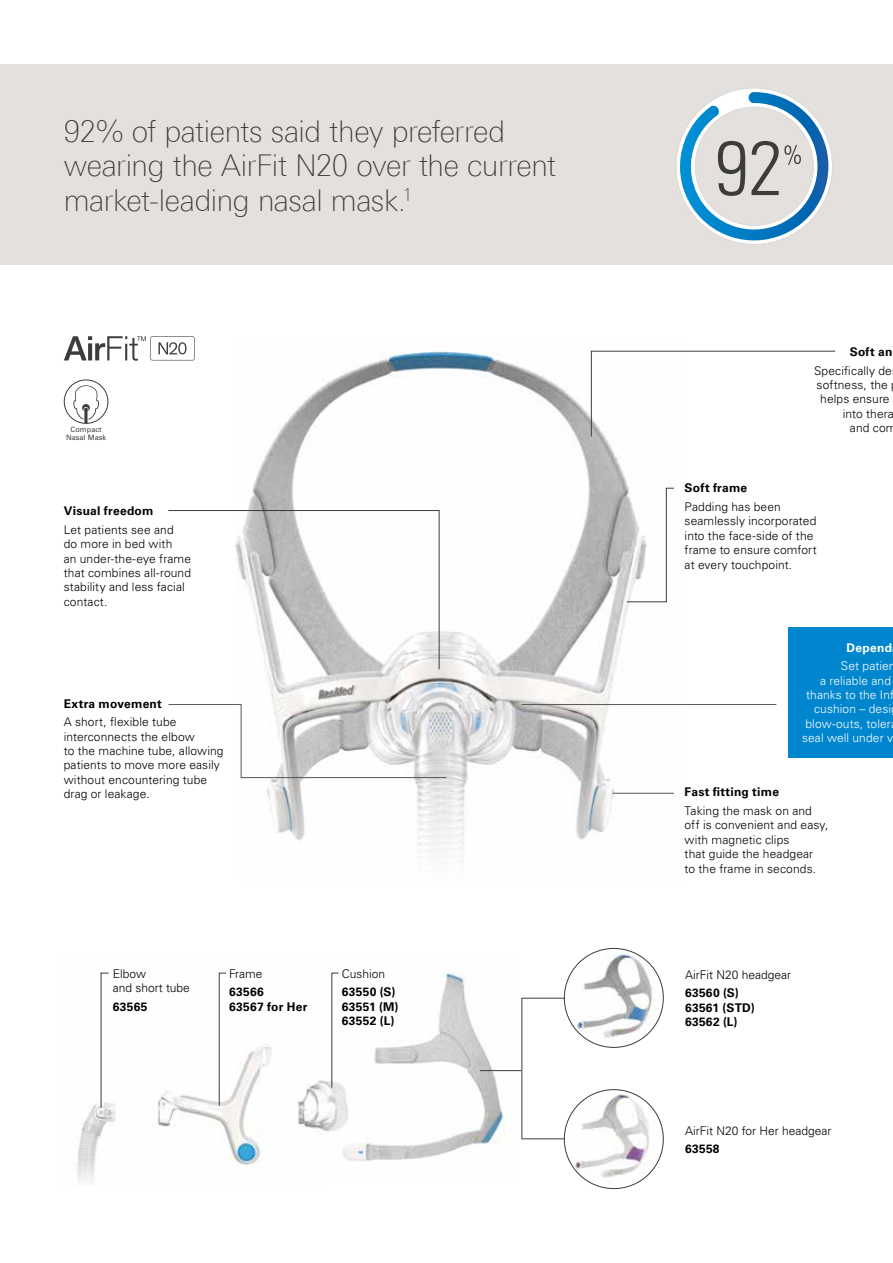
<style>
.page{position:relative;width:893px;height:1263px;background:#fff}
.page>*{position:absolute;margin:0;border:0;box-sizing:border-box;transform-origin:0 0}
.t1{font:100 30px/34.5px "Linotype Univers 230";letter-spacing:-.015em;color:#3c3c3b}
.t2{font:300 12px/14.4px "Univers LT Std";letter-spacing:.005em;color:#000}
.t3{font:700 12px/14.4px "Univers LT Std";letter-spacing:.025em;color:#000}
.t4{font:300 12px "Univers LT Std";letter-spacing:.01em;color:#fff}
.t5{font:700 12px "Univers LT Std";letter-spacing:.025em;color:#fff}
.t6{font:7.35px/7.6px "Univers LT Std";color:#3c3c3b;text-align:center}
</style>
<div class="page">
<div style="left:0;top:64px;width:893px;height:200px;background:#e3e0de"></div>
<img style="left:241px;top:350px;width:444px;height:508px">
<img style="left:77px;top:972px;width:436px;height:209px">
<div style="left:788px;top:627px;width:105px;height:131px;background:#0086ce"></div>
<svg style="left:626px;top:488px;width:48px;height:114px"></svg>
<hr style="left:522px;top:998px;width:1px;height:141px;background:#3c3c3b">
<svg style="left:168px;top:510px;width:272px;height:160px"></svg>
<svg style="left:591px;top:351px;width:245px;height:86px"></svg>
<svg style="left:219px;top:972px;width:8px;height:134px"></svg>
<svg style="left:101px;top:972px;width:8px;height:136px"></svg>
<svg style="left:331px;top:972px;width:8px;height:116px"></svg>
<img style="left:564px;top:1089px;width:99px;height:99px;border-radius:49px">
<img style="left:564px;top:948px;width:99px;height:99px;border-radius:49px">
<svg style="left:677px;top:88px;width:155px;height:156px"></svg>
<hr style="left:522px;top:1138px;width:43px;height:1px;background:#3c3c3b">
<hr style="left:522px;top:998px;width:43px;height:1px;background:#3c3c3b">
<hr style="left:480px;top:1070px;width:42px;height:1px;background:#3c3c3b">
<hr style="left:613px;top:793px;width:61px;height:1px;background:#55565a">
<svg style="left:168px;top:704px;width:279px;height:74px"></svg>
<hr style="left:522px;top:704px;width:254px;height:1px;background:#55565a">
<svg style="left:64px;top:336px;width:131px;height:25px"></svg>
<svg style="left:73px;top:385px;width:26px;height:38px"></svg>
<div style="left:64px;top:379px;width:44px;height:45px;border:1px solid #3c3c3b;border-radius:50%"></div>
<h1 class="t1" style="left:64px;top:114px;width:494px">92% of patients said they preferred wearing the AirFit N20 over the current market-leading nasal mask.<sup>1</sup></h1>
<p class="t6" style="left:66px;top:426px;width:41px">Compact<br>Nasal Mask</p>
<p class="t3" style="left:64px;top:504px;width:91px">Visual freedom</p>
<p class="t2" style="left:64px;top:522px;width:129px">Let patients see and<br>do more in bed with<br>an under-the-eye frame that combines all-round stability and less facial contact.</p>
<p class="t3" style="left:64px;top:696px;width:100px">Extra movement</p>
<p class="t2" style="left:64px;top:715px;width:161px">A short, flexible tube interconnects the elbow<br>to the machine tube, allowing patients to move more easily without encountering tube drag or leakage.</p>
<p class="t2" style="left:113px;top:966px;width:79px">Elbow<br>and short tube</p>
<p class="t3" style="left:113px;top:999px;width:36px">63565</p>
<p class="t2" style="left:229px;top:966px;width:35px">Frame</p>
<p class="t3" style="left:229px;top:985px;width:80px">63566<br>63567 for Her</p>
<p class="t2" style="left:342px;top:966px;width:45px">Cushion</p>
<p class="t3" style="left:342px;top:985px;width:58px">63550 (S)<br>63551 (M)<br>63552 (L)</p>
<p class="t3" style="left:850px;top:345px;width:44px">Soft an</p>
<p class="t2" style="left:814px;top:363px;width:79px">Specifically de</p>
<p class="t2" style="left:817px;top:377px;width:73px">softness, the</p>
<p class="t2" style="left:820px;top:392px;width:71px">helps ensure</p>
<p class="t2" style="left:843px;top:406px;width:53px">into thera</p>
<p class="t2" style="left:850px;top:421px;width:48px">and com</p>
<p class="t3" style="left:685px;top:481px;width:64px">Soft frame</p>
<p class="t2" style="left:685px;top:499px;width:134px">Padding has been seamlessly incorporated into the face-side of the frame to ensure comfort at every touchpoint.</p>
<p class="t5" style="left:847px;top:640px;width:47px">Depend</p>
<p class="t4" style="left:841px;top:659px;width:56px">Set patien</p>
<p class="t4" style="left:820px;top:673px;width:72px">a reliable and</p>
<p class="t4" style="left:806px;top:687px;width:85px">thanks to the In</p>
<p class="t4" style="left:814px;top:702px;width:78px">cushion – desi</p>
<p class="t4" style="left:805px;top:716px;width:87px">blow-outs, toler</p>
<p class="t4" style="left:802px;top:731px;width:92px">seal well under v</p>
<p class="t3" style="left:685px;top:785px;width:96px">Fast fitting time</p>
<p class="t2" style="left:685px;top:803px;width:145px">Taking the mask on and off is convenient and easy, with magnetic clips<br>that guide the headgear<br>to the frame in seconds.</p>
<p class="t2" style="left:685px;top:967px;width:108px">AirFit N20 headgear</p>
<p class="t3" style="left:685px;top:986px;width:71px">63560 (S)<br>63561 (STD)<br>63562 (L)</p>
<p class="t2" style="left:685px;top:1123px;width:148px">AirFit N20 for Her headgear</p>
<p class="t3" style="left:685px;top:1142px;width:36px">63558</p>
</div>
